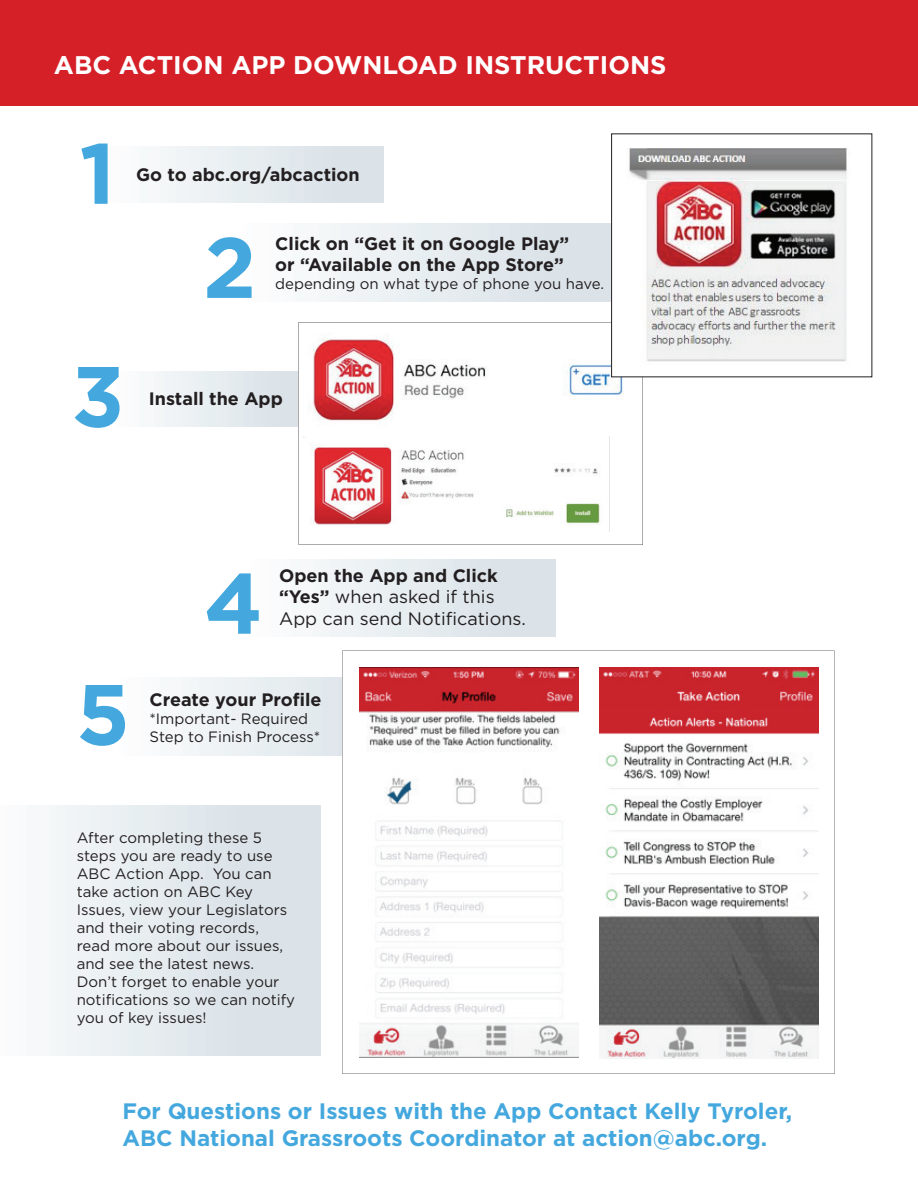
<style>
.page{position:relative;width:918px;height:1188px;background:#fff}
.page>*{position:absolute;margin:0;border:0;box-sizing:border-box;transform-origin:0 0}
.t1{font:700 85.5px "Gotham";color:#44a8de}
.t2{font:700 25.5px "Gotham";color:#fff}
.t3{font:700 22.35px/26.8px "Gotham";color:#44a8de}
.t4{font:700 18px/21.6px "Gotham";color:#231f20}
.t5{font:18px/21.6px "Gotham";color:#231f20}
.t6{font:15px/18px "Gotham";color:#231f20}
.s1{font-weight:700}
</style>
<div class="page">
<div style="left:0;top:0;width:918px;height:106px;background:#d52028"></div>
<div style="left:235px;top:223px;width:377px;height:78px;background:linear-gradient(to right,#fdfefe,#d6dfe5)"></div>
<div style="left:113px;top:678px;width:229px;height:78px;background:linear-gradient(to right,#fefefe,#dfe7eb)"></div>
<div style="left:0;top:805px;width:320px;height:251px;background:linear-gradient(to right,#f9fbfc,#d5dee4)"></div>
<div style="left:96px;top:147px;width:288px;height:55px;background:linear-gradient(to right,#fdfefe,#d6dfe5)"></div>
<div style="left:109px;top:371px;width:189px;height:56px;background:linear-gradient(to right,#fdfefe,#d7e0e6)"></div>
<div style="left:244px;top:559px;width:311px;height:78px;background:linear-gradient(to right,#fdfefe,#d6dfe5)"></div>
<svg style="left:298px;top:322px;width:345px;height:223px"></svg>
<img style="left:304px;top:437px;width:305px;height:94px">
<img style="left:307px;top:333px;width:329px;height:95px">
<div style="left:612px;top:134px;width:260px;height:243px;background:#fff"></div>
<img style="left:629px;top:148px;width:218px;height:214px">
<svg style="left:342px;top:651px;width:493px;height:423px"></svg>
<img style="left:360px;top:667px;width:218px;height:390px">
<img style="left:599px;top:667px;width:220px;height:391px">
<h2 class="t2" style="left:54px;top:48px;width:614px">ABC ACTION APP DOWNLOAD INSTRUCTIONS</h2>
<h1 class="t1" style="left:79px;top:117px;width:38px">1</h1>
<p class="t4" style="left:136px;top:164px;width:225px">Go to abc.org/abcaction</p>
<h1 class="t1" style="left:203px;top:211px;width:55px">2</h1>
<p class="t4" style="left:275px;top:232px;width:295px">Click on “Get it on Google Play” or “Available on the App Store”</p>
<p class="t6" style="left:275px;top:275px;width:330px">depending on what type of phone you have.</p>
<h1 class="t1" style="left:71px;top:340px;width:55px">3</h1>
<p class="t4" style="left:149px;top:388px;width:136px">Install the App</p>
<h1 class="t1" style="left:76px;top:658px;width:55px">5</h1>
<h1 class="t1" style="left:204px;top:547px;width:60px">4</h1>
<p class="t5" style="left:279px;top:564px;width:248px"><span class="s1">Open the App and Click “Yes”</span> when asked if this<br>App can send Notifications.</p>
<p class="t4" style="left:150px;top:689px;width:174px">Create your Profile</p>
<p class="t6" style="left:150px;top:709px;width:160px">*Important- Required</p>
<p class="t6" style="left:150px;top:727px;width:172px">Step to Finish Process*</p>
<p class="t6" style="left:77px;top:828px;width:220px">After completing these 5 steps you are ready to use<br>ABC Action App. You can take action on ABC Key<br>Issues, view your Legislators and their voting records, read more about our issues, and see the latest news.<br>Don’t forget to enable your notifications so we can notify you of key issues!</p>
<h3 class="t3" style="left:122px;top:1098px;width:671px">For Questions or Issues with the App Contact Kelly Tyroler,<br>ABC National Grassroots Coordinator at action@abc.org.</h3>
</div>
